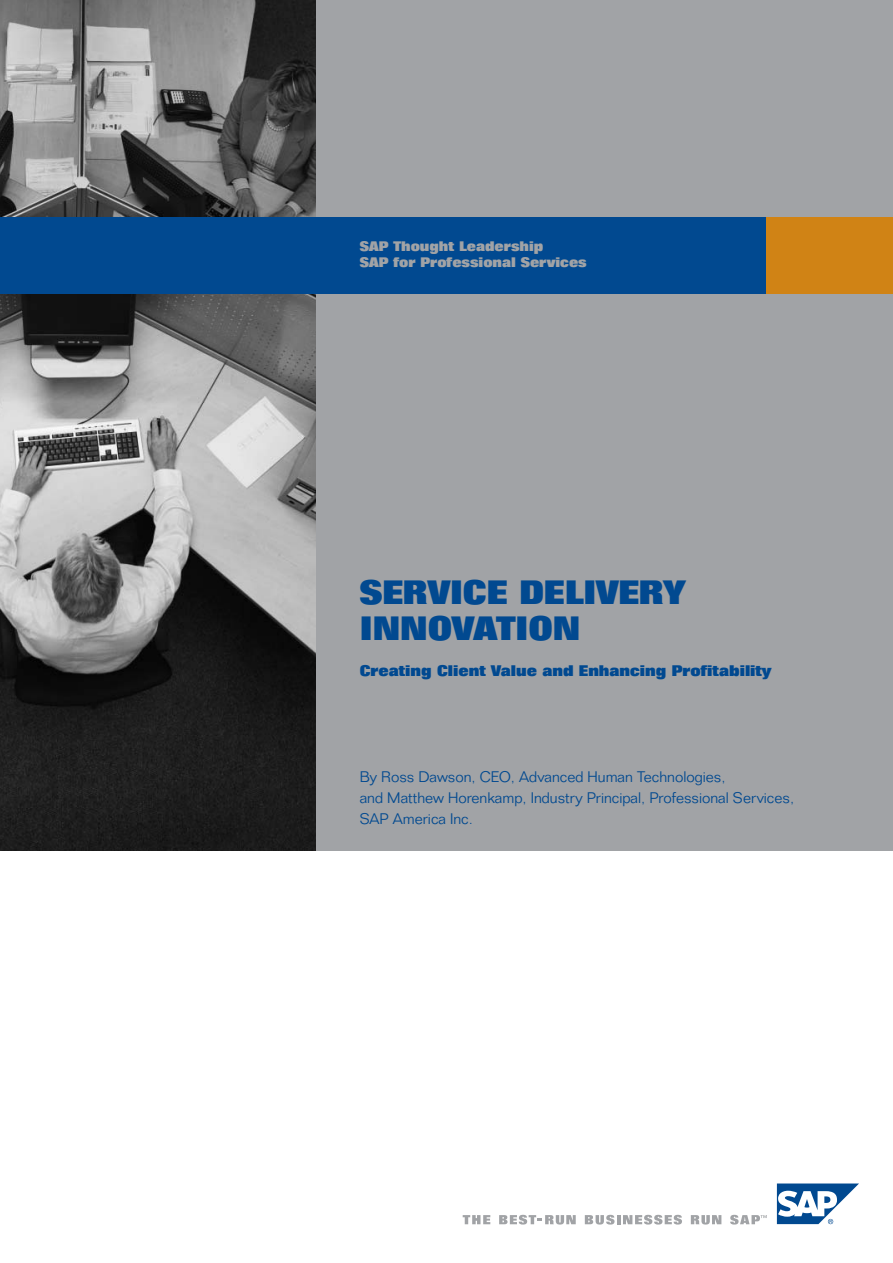
<style>
.page{position:relative;width:893px;height:1263px;background:#fff}
.page>*{position:absolute;margin:0;border:0;box-sizing:border-box;transform-origin:0 0}
.t1{font:700 33px/36px "SAP SANS06 Extra";color:#014990}
.t2{font:15px/21px "SAP SANS2002 Light";color:#014990}
.t3{font:700 15px "SAP SANS06 Extra";color:#014990}
.t4{font:700 13.5px/16.5px "SAP SANS06 Extra";color:#a1a3a6}
</style>
<div class="page">
<svg style="left:777px;top:1184px;width:82px;height:40px"></svg>
<svg style="left:463px;top:1215px;width:27px;height:9px"></svg>
<svg style="left:499px;top:1215px;width:77px;height:10px"></svg>
<svg style="left:585px;top:1215px;width:97px;height:10px"></svg>
<svg style="left:691px;top:1215px;width:30px;height:10px"></svg>
<svg style="left:730px;top:1215px;width:37px;height:10px"></svg>
<img style="left:0;top:0;width:316px;height:850px">
<div style="left:316px;top:0;width:577px;height:850px;background:#a1a3a6"></div>
<div style="left:0;top:217px;width:767px;height:76px;background:#014990"></div>
<div style="left:767px;top:217px;width:126px;height:76px;background:#d08315"></div>
<p class="t4" style="left:360px;top:239px;width:228px">SAP Thought Leadership<br>SAP for Professional Services</p>
<h1 class="t1" style="left:360px;top:577px;width:327px">SERVICE DELIVERY<br>INNOVATION</h1>
<p class="t3" style="left:360px;top:664px;width:413px">Creating Client Value and Enhancing Profitability</p>
<p class="t2" style="left:360px;top:767px;width:436px">By Ross Dawson, CEO, Advanced Human Technologies,<br>and Matthew Horenkamp, Industry Principal, Professional Services,<br>SAP America Inc.</p>
</div>
